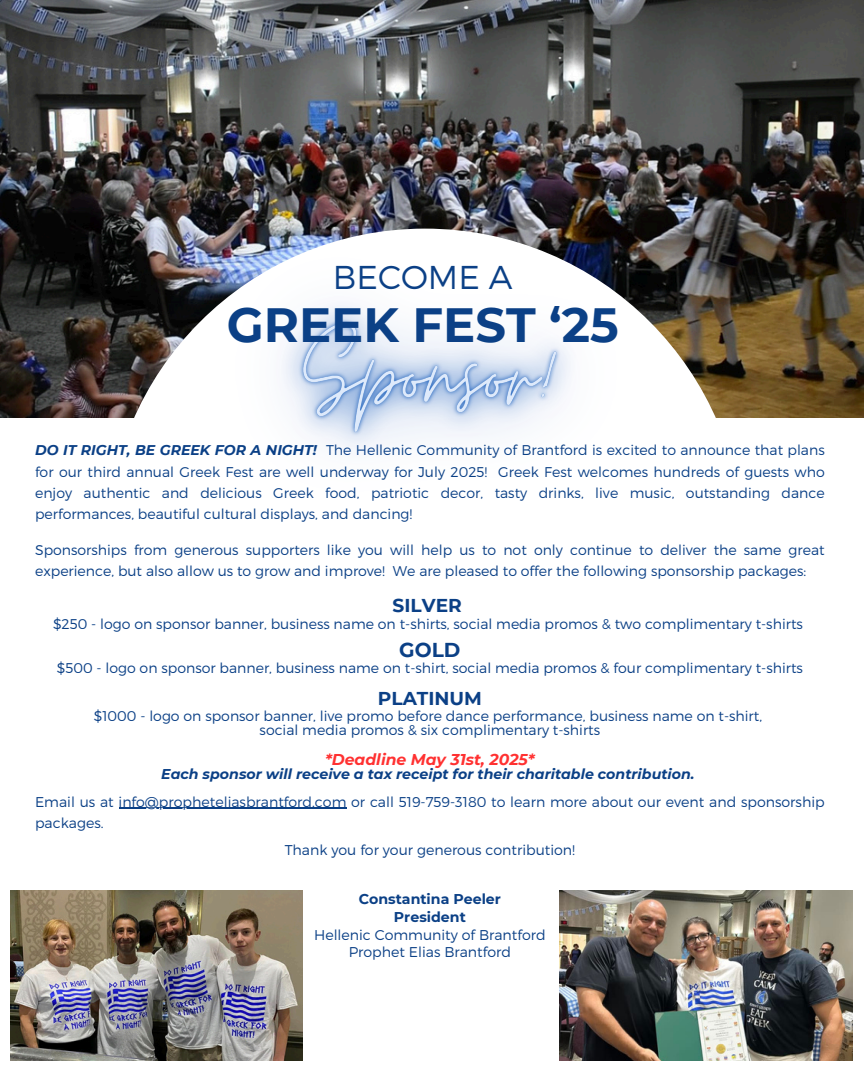
<style>
.page{position:relative;width:864px;height:1080px;background:#fff}
.page>*{position:absolute;margin:0;border:0;box-sizing:border-box;transform-origin:0 0}
.t1{font:700 48px "Montserrat";color:#0b4086}
.t2{font:300 33px "Montserrat";color:#0b4086}
.t3{font:700 20.1px "Montserrat";color:#0b4086}
.t4{font:700 18.6px "Montserrat";color:#0b4086}
.t5{font:italic 700 15.6px "Montserrat";color:#ff3131}
.t6{font:300 14.1px/21.1px "Montserrat";color:#0b4086;text-align:justify}
.t7{font:italic 700 14.1px "Montserrat";color:#0b4086}
.t8{font:700 14.1px "Montserrat";color:#0b4086}
.s1{font-weight:700;font-style:italic}
</style>
<div class="page">
<hr style="left:119px;top:808px;width:227px;height:1px;background:#0b4086">
<img style="left:0;top:0;width:864px;height:417px">
<img style="left:107px;top:229px;width:631px;height:189px">
<img style="left:560px;top:891px;width:292px;height:170px">
<img style="left:10px;top:891px;width:293px;height:170px">
<img style="left:155px;top:160px;width:553px;height:289px">
<p class="t2" style="left:333px;top:255px;width:181px">BECOME A</p>
<p class="t1" style="left:227px;top:296px;width:393px">GREEK FEST ‘25</p>
<p class="t6" style="left:35px;top:439px;width:791px"><span class="s1">DO IT RIGHT, BE GREEK FOR A NIGHT!</span> The Hellenic Community of Brantford is excited to announce that plans for our third annual Greek Fest are well underway for July 2025! Greek Fest welcomes hundreds of guests who enjoy authentic and delicious Greek food, patriotic decor, tasty drinks, live music, outstanding dance performances, beautiful cultural displays, and dancing!</p>
<p class="t6" style="left:35px;top:538px;width:791px">Sponsorships from generous supporters like you will help us to not only continue to deliver the same great experience, but also allow us to grow and improve! We are pleased to offer the following sponsorship packages:</p>
<h3 class="t4" style="left:393px;top:594px;width:71px">SILVER</h3>
<h2 class="t6" style="left:53px;top:612px;width:751px">$250 - logo on sponsor banner, business name on t-shirts, social media promos &amp; two complimentary t-shirts</h2>
<p class="t3" style="left:399px;top:638px;width:63px">GOLD</p>
<p class="t6" style="left:57px;top:656px;width:748px">$500 - logo on sponsor banner, business name on t-shirt, social media promos &amp; four complimentary t-shirts</p>
<p class="t4" style="left:378px;top:687px;width:106px">PLATINUM</p>
<p class="t6" style="left:94px;top:704px;width:670px">$1000 - logo on sponsor banner, live promo before dance performance, business name on t-shirt,</p>
<p class="t6" style="left:260px;top:718px;width:342px">social media promos &amp; six complimentary t-shirts</p>
<p class="t5" style="left:325px;top:749px;width:211px">*Deadline May 31st, 2025*</p>
<p class="t7" style="left:161px;top:766px;width:535px">Each sponsor will receive a tax receipt for their charitable contribution.</p>
<p class="t6" style="left:35px;top:791px;width:791px">Email us at info@propheteliasbrantford.com or call 519-759-3180 to learn more about our event and sponsorship</p>
<p class="t6" style="left:35px;top:812px;width:70px">packages.</p>
<p class="t6" style="left:285px;top:839px;width:292px">Thank you for your generous contribution!</p>
<p class="t8" style="left:359px;top:890px;width:144px">Constantina Peeler</p>
<h4 class="t8" style="left:394px;top:908px;width:73px">President</h4>
<p class="t6" style="left:314px;top:924px;width:233px">Hellenic Community of Brantford</p>
<p class="t6" style="left:349px;top:941px;width:164px">Prophet Elias Brantford</p>
</div>
